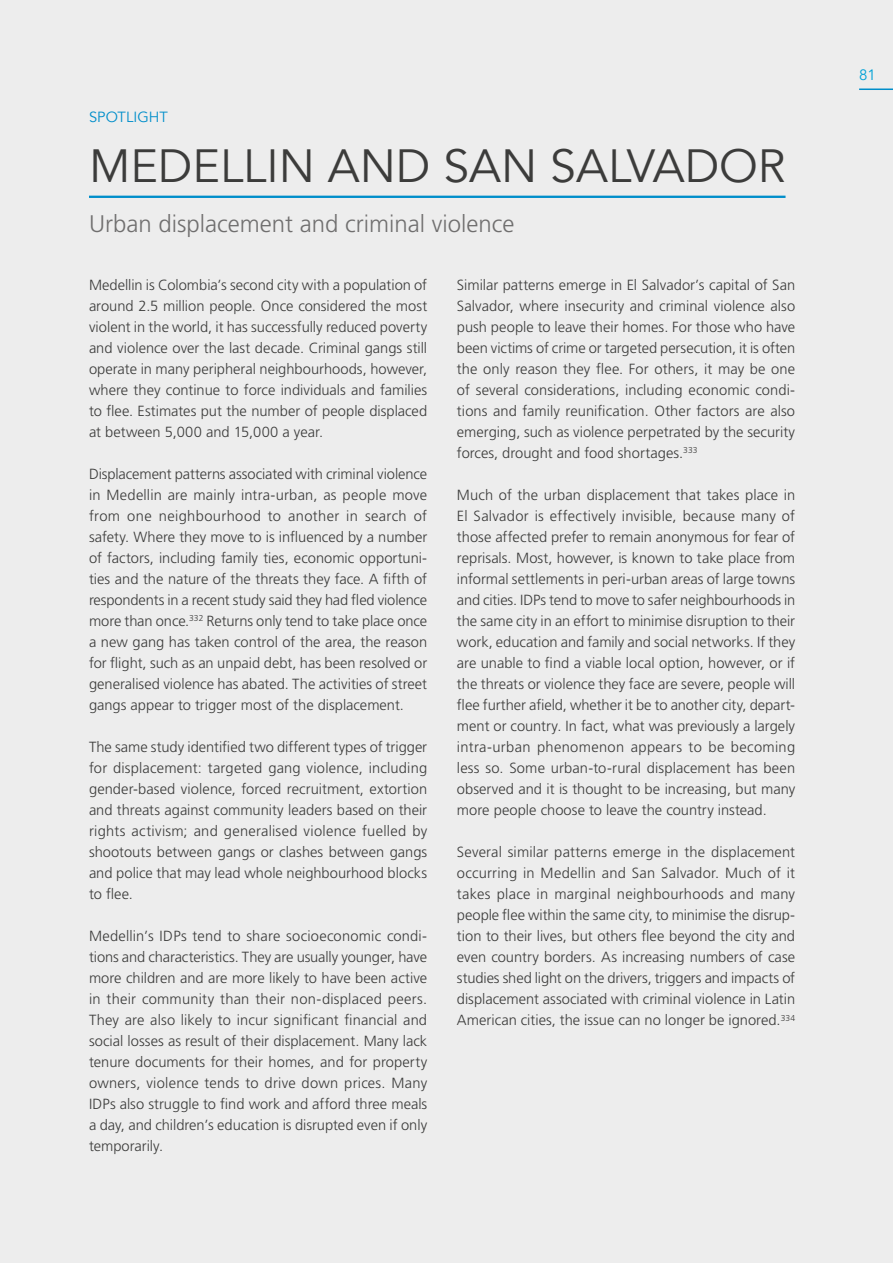
<style>
.page{position:relative;width:893px;height:1263px;background:#ededed}
.page>*{position:absolute;margin:0;border:0;box-sizing:border-box;transform-origin:0 0}
.t1{font:46.5px "Avenir";color:#3c3c3b}
.t2{font:300 24px "Frutiger LT Std";color:#706f6f}
.t3{font:15px "Avenir";color:#00a1d6}
.t4{font:300 14.7px/21px "Frutiger LT Std";color:#3c3c3b;text-align:justify}
.t5{font:14.7px "Avenir";letter-spacing:.005em;color:#008eca}
</style>
<div class="page">
<hr style="left:89px;top:196px;width:696px;height:2px;background:#008eca">
<hr style="left:859px;top:89px;width:34px;height:1px;background:#008eca">
<p class="t5" style="left:89px;top:108px;width:81px">SPOTLIGHT</p>
<h1 class="t1" style="left:89px;top:138px;width:698px">MEDELLIN AND SAN SALVADOR</h1>
<h2 class="t2" style="left:89px;top:210px;width:427px">Urban displacement and criminal violence</h2>
<p class="t4" style="left:89px;top:275px;width:340px">Medellin is Colombia’s second city with a population of around 2.5 million people. Once considered the most violent in the world, it has successfully reduced poverty and violence over the last decade. Criminal gangs still operate in many peripheral neighbourhoods, however, where they continue to force individuals and families to flee. Estimates put the number of people displaced at between 5,000 and 15,000 a year.</p>
<p class="t4" style="left:89px;top:464px;width:340px">Displacement patterns associated with criminal violence in Medellin are mainly intra-urban, as people move from one neighbourhood to another in search of safety. Where they move to is influenced by a number of factors, including family ties, economic opportuni&shy;ties and the nature of the threats they face. A fifth of respondents in a recent study said they had fled violence more than once.<sup>332</sup> Returns only tend to take place once a new gang has taken control of the area, the reason for flight, such as an unpaid debt, has been resolved or generalised violence has abated. The activities of street gangs appear to trigger most of the displacement.</p>
<p class="t4" style="left:89px;top:737px;width:340px">The same study identified two different types of trigger for displacement: targeted gang violence, including gender-based violence, forced recruitment, extortion and threats against community leaders based on their rights activism; and generalised violence fuelled by shootouts between gangs or clashes between gangs and police that may lead whole neighbourhood blocks to flee.</p>
<p class="t4" style="left:89px;top:926px;width:340px">Medellin’s IDPs tend to share socioeconomic condi&shy;tions and characteristics. They are usually younger, have more children and are more likely to have been active in their community than their non-displaced peers.<br>They are also likely to incur significant financial and social losses as result of their displacement. Many lack tenure documents for their homes, and for property owners, violence tends to drive down prices. Many IDPs also struggle to find work and afford three meals a day, and children’s education is disrupted even if only temporarily.</p>
<p class="t4" style="left:457px;top:275px;width:340px">Similar patterns emerge in El Salvador’s capital of San Salvador, where insecurity and criminal violence also push people to leave their homes. For those who have been victims of crime or targeted persecution, it is often the only reason they flee. For others, it may be one of several considerations, including economic condi&shy;tions and family reunification. Other factors are also emerging, such as violence perpetrated by the security forces, drought and food shortages.<sup>333</sup></p>
<p class="t4" style="left:457px;top:485px;width:340px">Much of the urban displacement that takes place in El Salvador is effectively invisible, because many of those affected prefer to remain anonymous for fear of reprisals. Most, however, is known to take place from informal settlements in peri-urban areas of large towns and cities. IDPs tend to move to safer neighbourhoods in the same city in an effort to minimise disruption to their work, education and family and social networks. If they are unable to find a viable local option, however, or if the threats or violence they face are severe, people will flee further afield, whether it be to another city, depart&shy;ment or country. In fact, what was previously a largely intra-urban phenomenon appears to be becoming less so. Some urban-to-rural displacement has been observed and it is thought to be increasing, but many more people choose to leave the country instead.</p>
<p class="t4" style="left:457px;top:842px;width:340px">Several similar patterns emerge in the displacement occurring in Medellin and San Salvador. Much of it takes place in marginal neighbourhoods and many people flee within the same city, to minimise the disrup&shy;tion to their lives, but others flee beyond the city and even country borders. As increasing numbers of case studies shed light on the drivers, triggers and impacts of displacement associated with criminal violence in Latin American cities, the issue can no longer be ignored.<sup>334</sup></p>
<p class="t3" style="left:859px;top:66px;width:18px">81</p>
</div>
